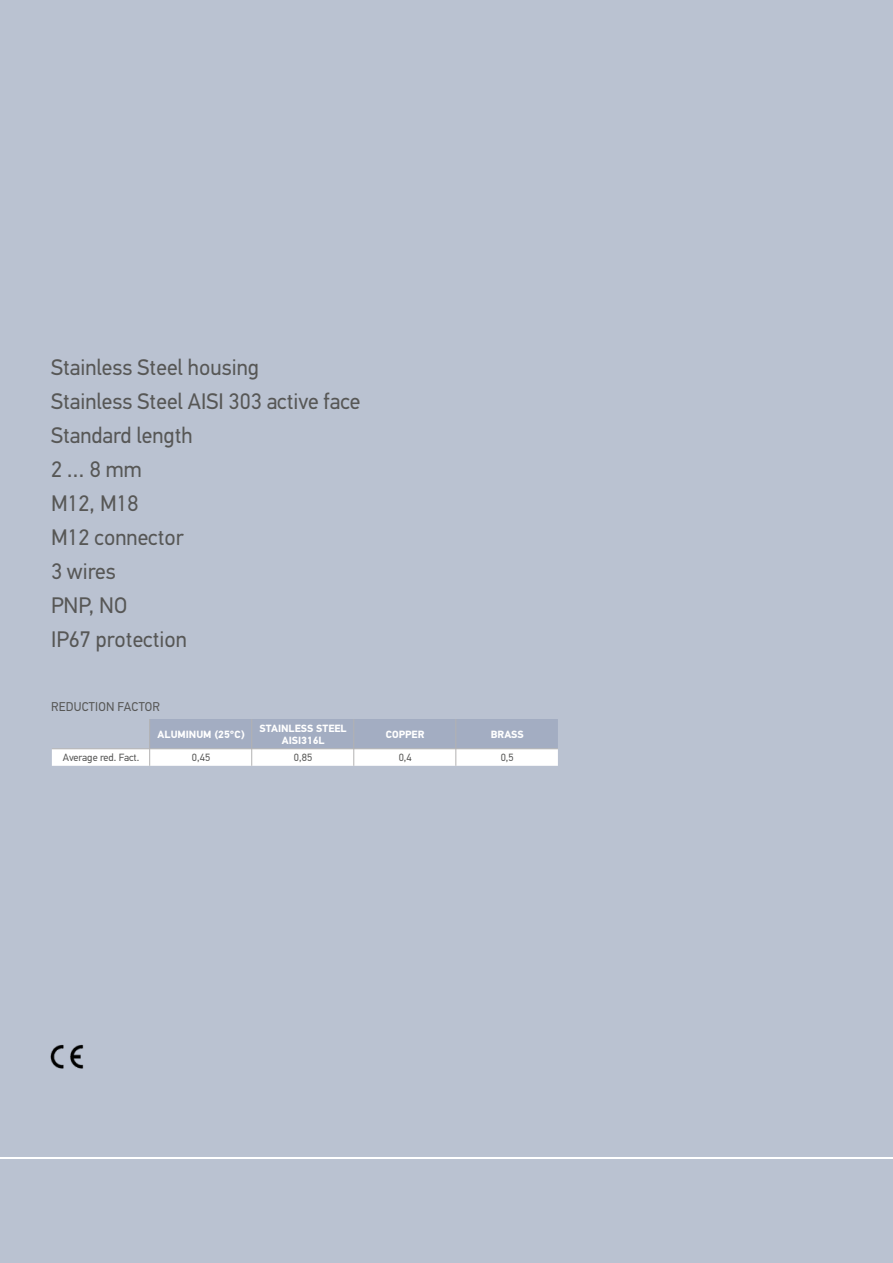
<style>
.page{position:relative;width:893px;height:1263px;background:#bac2d1}
.page>*{position:absolute;margin:0;border:0;box-sizing:border-box;transform-origin:0 0}
.t1{font:22.5px/34px "PF Din Text Pro";color:#575756}
.t2{font:12.75px "PF Din Text Pro";letter-spacing:.02em;color:#575756}
.t3{font:700 10.5px/12px "PF Din Text Pro";color:#fff;text-align:center}
.t4{font:10.5px "PF Din Text Pro";color:#575756}
</style>
<div class="page">
<hr style="left:0;top:1157px;width:893px;height:1px;background:#fff">
<img style="left:50px;top:1044px;width:34px;height:25px">
<svg style="left:52px;top:719px;width:506px;height:47px;background:#c6ccd8"></svg>
<p class="t1" style="left:51px;top:351px;width:311px">Stainless Steel housing<br>Stainless Steel AISI 303 active face<br>Standard length<br>2 … 8 mm<br>M12, M18<br>M12 connector<br>3 wires<br>PNP, NO<br>IP67 protection</p>
<p class="t2" style="left:51px;top:699px;width:110px">REDUCTION FACTOR</p>
<p class="t3" style="left:158px;top:728px;width:89px">ALUMINUM (25°C)</p>
<p class="t3" style="left:260px;top:722px;width:89px">STAINLESS STEEL<br>AISI316L</p>
<p class="t3" style="left:386px;top:728px;width:40px">COPPER</p>
<p class="t3" style="left:491px;top:728px;width:34px">BRASS</p>
<p class="t4" style="left:63px;top:751px;width:78px">Average red. Fact.</p>
<p class="t4" style="left:192px;top:751px;width:20px">0,45</p>
<p class="t4" style="left:294px;top:751px;width:20px">0,85</p>
<p class="t4" style="left:399px;top:751px;width:15px">0,4</p>
<p class="t4" style="left:501px;top:751px;width:15px">0,5</p>
</div>
